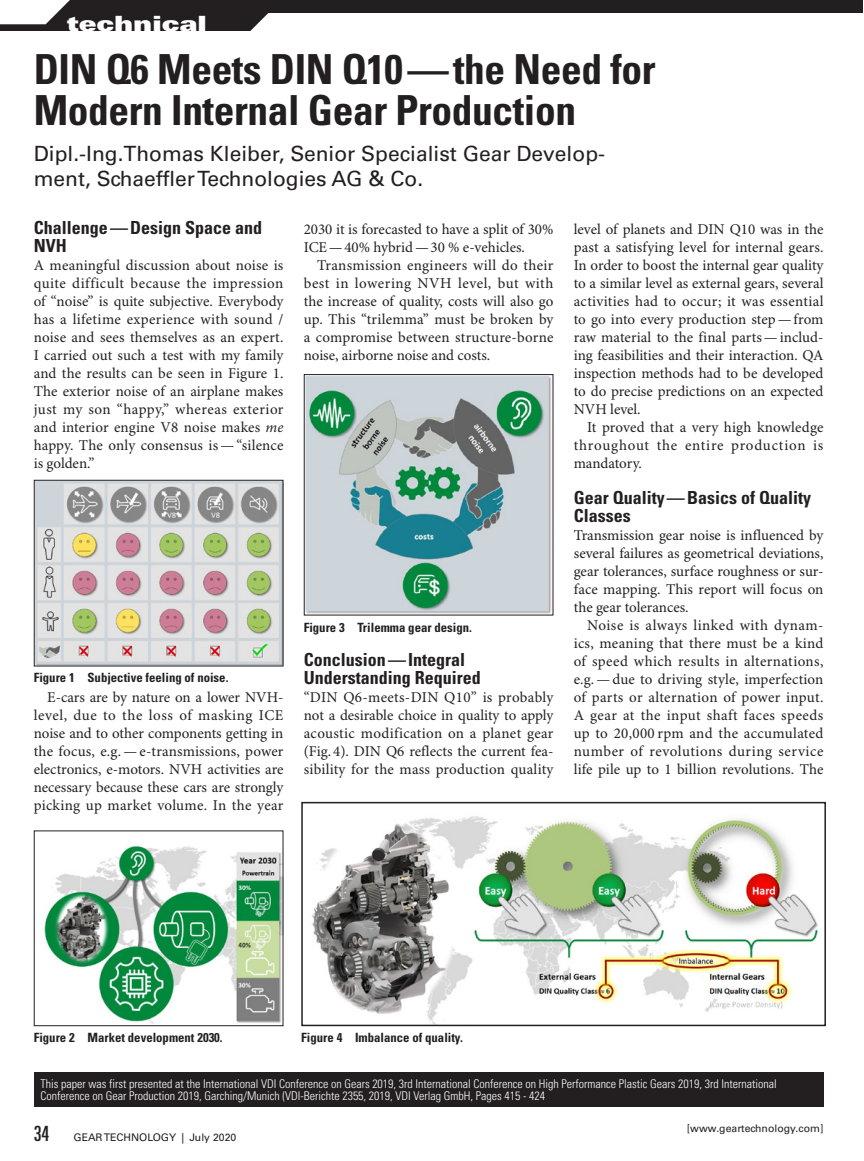
<style>
.page{position:relative;width:864px;height:1161px;background:#fff}
.page>*{position:absolute;margin:0;border:0;box-sizing:border-box;transform-origin:0 0}
.t1{font:700 condensed 41.4px/41.4px "Univers LT Std";letter-spacing:-.01em;color:#231f20}
.t2{font:21px/25.2px "Univers LT Std";color:#231f20}
.t3{font:21px "Univers LT Std X Black Ex";color:#fff}
.t4{font:700 condensed 18px/18px "Univers LT Std";color:#231f20}
.t5{font:15px/18px "Minion Pro";letter-spacing:.005em;color:#231f20;text-align:justify}
.t6{font:700 condensed 12.75px "Univers LT Std";color:#231f20}
.t7{font:300 condensed 12px/12px "Univers LT Std";color:#fff}
.t8{font:10.5px "Univers LT Std";color:#231f20}
.s1{font-style:italic}
.s2{font-stretch:ultra-condensed;font-size:21px}
</style>
<div class="page">
<div style="left:34px;top:1073px;width:790px;height:34px;background:#231f20"></div>
<img style="left:36px;top:482px;width:246px;height:183px">
<div style="left:34px;top:480px;width:250px;height:187px;border:1px solid #231f20"></div>
<img style="left:44px;top:846px;width:238px;height:178px">
<div style="left:34px;top:830px;width:250px;height:196px;border:1px solid #231f20"></div>
<img style="left:306px;top:376px;width:246px;height:238px">
<div style="left:304px;top:374px;width:250px;height:242px;border:1px solid #231f20"></div>
<img style="left:312px;top:816px;width:506px;height:207px">
<div style="left:301px;top:802px;width:525px;height:224px;border:2px solid #231f20"></div>
<div style="left:0;top:0;width:301px;height:31px;background:#231f20"></div>
<svg style="left:250px;top:14px;width:51px;height:17px"></svg>
<div style="left:264px;top:0;width:599px;height:14px;background:#231f20"></div>
<svg style="left:0;top:0;width:70px;height:24px"></svg>
<h2 class="t3" style="left:67px;top:11px;width:141px">technical</h2>
<h1 class="t1" style="left:34px;top:48px;width:623px">DIN Q6 Meets DIN Q10—the Need for<br>Modern Internal Gear Production</h1>
<h2 class="t2" style="left:34px;top:141px;width:573px">Dipl.-Ing.Thomas Kleiber, Senior Specialist Gear Develop&shy;ment, Schaeffler Technologies AG &amp; Co.</h2>
<p class="t4" style="left:34px;top:219px;width:230px">Challenge—Design Space and<br>NVH</p>
<p class="t5" style="left:34px;top:257px;width:251px">A meaningful discussion about noise is quite difficult because the impression of “noise” is quite subjective. Everybody has a lifetime experience with sound / noise and sees themselves as an expert.<br>I carried out such a test with my family and the results can be seen in Figure 1.<br>The exterior noise of an airplane makes just my son “happy,” whereas exterior and interior engine V8 noise makes <span class="s1">me </span>happy. The only consensus is—“silence is golden.”</p>
<p class="t5" style="left:304px;top:221px;width:251px">2030 it is forecasted to have a split of 30%<br>ICE<span class="s1">—</span>40% hybrid<span class="s1">—</span>30 % e-vehicles.</p>
<p class="t5" style="left:304px;top:257px;width:251px;text-indent:14px">Transmission engineers will do their best in lowering NVH level, but with the increase of quality, costs will also go up. This “trilemma” must be broken by a compromise between structure-borne noise, airborne noise and costs.</p>
<p class="t6" style="left:34px;top:670px;width:196px">Figure 1 Subjective feeling of noise.</p>
<p class="t5" style="left:34px;top:689px;width:251px;text-indent:14px">E-cars are by nature on a lower NVH&shy;level, due to the loss of masking ICE noise and to other components getting in the focus, e.g.—e-transmissions, power electronics, e-motors. NVH activities are necessary because these cars are strongly picking up market volume. In the year</p>
<p class="t6" style="left:304px;top:619px;width:170px">Figure 3 Trilemma gear design.</p>
<p class="t4" style="left:304px;top:651px;width:178px">Conclusion—Integral<br>Understanding Required</p>
<p class="t5" style="left:304px;top:689px;width:251px">“DIN Q6-meets-DIN Q10” is probably not a desirable choice in quality to apply acoustic modification on a planet gear (Fig. 4). DIN Q6 reflects the current fea&shy;sibility for the mass production quality</p>
<p class="t5" style="left:574px;top:221px;width:251px">level of planets and DIN Q10 was in the past a satisfying level for internal gears.<br>In order to boost the internal gear quality to a similar level as external gears, several activities had to occur; it was essential to go into every production step—from raw material to the final parts—includ&shy;ing feasibilities and their interaction. QA inspection methods had to be developed to do precise predictions on an expected NVH level.</p>
<p class="t5" style="left:574px;top:419px;width:251px;text-indent:14px">It proved that a very high knowledge throughout the entire production is mandatory.</p>
<p class="t4" style="left:574px;top:489px;width:239px">Gear Quality—Basics of Quality<br>Classes</p>
<p class="t5" style="left:574px;top:527px;width:251px">Transmission gear noise is influenced by several failures as geometrical deviations, gear tolerances, surface roughness or sur&shy;face mapping. This report will focus on the gear tolerances.</p>
<p class="t5" style="left:574px;top:617px;width:251px;text-indent:14px">Noise is always linked with dynam&shy;ics, meaning that there must be a kind of speed which results in alternations, e.g.—due to driving style, imperfection of parts or alternation of power input.<br>A gear at the input shaft faces speeds up to 20,000 rpm and the accumulated number of revolutions during service life pile up to 1 billion revolutions. The</p>
<p class="t6" style="left:34px;top:1030px;width:191px">Figure 2 Market development 2030.</p>
<p class="t6" style="left:301px;top:1030px;width:163px">Figure 4 Imbalance of quality.</p>
<p class="t7" style="left:40px;top:1078px;width:738px">This paper was first presented at the International VDI Conference on Gears 2019, 3rd International Conference on High Performance Plastic Gears 2019, 3rd International<br>Conference on Gear Production 2019, Garching/Munich (VDI-Berichte 2355, 2019, VDI Verlag GmbH, Pages 415 - 424</p>
<p class="t8" style="left:34px;top:1131px;width:204px"><span class="s2">34</span> GEAR TECHNOLOGY | July 2020</p>
<p class="t8" style="left:687px;top:1122px;width:138px">[www.geartechnology.com]</p>
</div>
